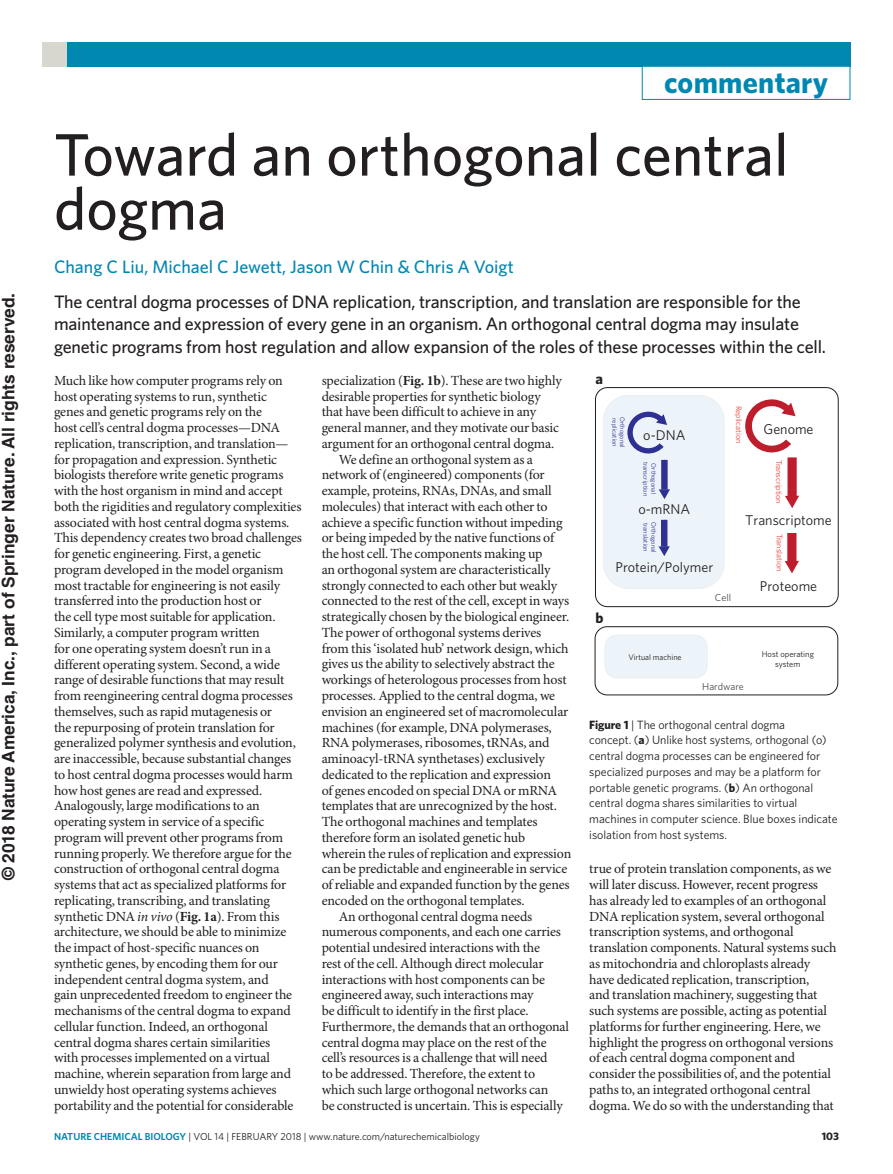
<style>
.page{position:relative;width:893px;height:1174px;background:#fff}
.page>*{position:absolute;margin:0;border:0;box-sizing:border-box;transform-origin:0 0}
.Title{font:500 60px/54px "Whitney";color:#231f20}
.t1{font:700 30px "Whitney";letter-spacing:.01em;color:#0087b2}
.Standfirst{font:500 18px/22.5px "Whitney";letter-spacing:-.01em;color:#231f20}
.Author{font:500 18px "Whitney";color:#0087b2}
.t2{font:700 17.4px "Helvetica LT Std";color:#231f20}
.t3{font:14.85px "Whitney Bold 2";color:#231f20}
.t4{font:14.1px "Whitney Book 2";color:#231f20}
.Body_text{font:13.95px/15.8px "Minion Pro";letter-spacing:-.01em;color:#231f20}
.Body_first{font:13.95px/15.8px "Minion Pro";letter-spacing:-.01em;color:#231f20}
.Figure_caption{font:12px/15.8px "Whitney";letter-spacing:-.005em;color:#231f20}
.t5{font:700 10.8px "Whitney";color:#231f20}
.t6{font:10.2px "Whitney";color:#231f20}
.t7{font:10.05px "Whitney Book 2";color:#4b4c4d}
.t8{font:8.4px/10.2px "Whitney Book 2";color:#231f20;text-align:center}
.t9{font:8.1px "Whitney Book 2";color:#ee3e35}
.t10{font:8.1px "Whitney Book 2";color:#231f20}
.t11{font:6.45px/7.8px "Whitney Book 2";color:#2e3092}
.s1{font-style:italic}
.s2{font-weight:700}
.s3{font-weight:600;color:#0087b2}
</style>
<div class="page">
<div style="left:43px;top:43px;width:807px;height:24px;background:#0087b2"></div>
<div style="left:43px;top:43px;width:24px;height:24px;background:#d7d7cf"></div>
<div style="left:642px;top:66px;width:208px;height:34px;border:1px solid #0087b2"></div>
<div style="left:605px;top:635px;width:102px;height:43px;background:#ecf4f9;border-radius:12px"></div>
<div style="left:605px;top:635px;width:102px;height:43px;border:1px solid #231f20;border-radius:12px"></div>
<div style="left:603px;top:395px;width:121px;height:193px;background:#ecf4f9;border-radius:25px"></div>
<div style="left:603px;top:395px;width:121px;height:193px;border:1px solid #231f20;border-radius:25px"></div>
<svg style="left:745px;top:399px;width:51px;height:54px"></svg>
<svg style="left:785px;top:561px;width:14px;height:12px"></svg>
<div style="left:787px;top:533px;width:9px;height:28px;background:#be1d2c"></div>
<svg style="left:785px;top:496px;width:14px;height:12px"></svg>
<div style="left:787px;top:457px;width:10px;height:39px;background:#be1d2c"></div>
<svg style="left:658px;top:546px;width:12px;height:10px"></svg>
<div style="left:661px;top:520px;width:6px;height:26px;background:#2e3092"></div>
<svg style="left:659px;top:489px;width:11px;height:10px"></svg>
<div style="left:661px;top:460px;width:7px;height:29px;background:#2e3092"></div>
<svg style="left:627px;top:411px;width:40px;height:43px"></svg>
<div style="left:595px;top:387px;width:243px;height:220px;border:1px solid #231f20;border-radius:12px"></div>
<div style="left:595px;top:626px;width:243px;height:69px;border:1px solid #231f20;border-radius:12px"></div>
<p class="t2" style="left:-2px;top:880px;width:589px;rotate:-90deg">© 2018 Nature America, Inc., part of Springer Nature. All rights reserved.</p>
<h2 class="t1" style="left:664px;top:62px;width:166px">commentary</h2>
<p class="Title" style="left:54px;top:127px;width:736px">Toward an orthogonal central dogma</p>
<p class="Author" style="left:54px;top:254px;width:461px">Chang C Liu, Michael C Jewett, Jason W Chin &amp; Chris A Voigt</p>
<p class="Standfirst" style="left:54px;top:290px;width:774px">The central dogma processes of DNA replication, transcription, and translation are responsible for the maintenance and expression of every gene in an organism. An orthogonal central dogma may insulate genetic programs from host regulation and allow expansion of the roles of these processes within the cell.</p>
<p class="Body_first" style="left:54px;top:373px;width:249px">Much like how computer programs rely on host operating systems to run, synthetic<br>genes and genetic programs rely on the<br>host cell’s central dogma processes—DNA replication, transcription, and translation— for propagation and expression. Synthetic biologists therefore write genetic programs with the host organism in mind and accept both the rigidities and regulatory complexities associated with host central dogma systems.<br>This dependency creates two broad challenges for genetic engineering. First, a genetic program developed in the model organism most tractable for engineering is not easily transferred into the production host or<br>the cell type most suitable for application.<br>Similarly, a computer program written<br>for one operating system doesn’t run in a different operating system. Second, a wide range of desirable functions that may result from reengineering central dogma processes themselves, such as rapid mutagenesis or<br>the repurposing of protein translation for generalized polymer synthesis and evolution, are inaccessible, because substantial changes to host central dogma processes would harm how host genes are read and expressed.<br>Analogously, large modifications to an operating system in service of a specific program will prevent other programs from running properly. We therefore argue for the construction of orthogonal central dogma systems that act as specialized platforms for replicating, transcribing, and translating synthetic DNA <span class="s1">in vivo</span> (<span class="s2">Fig. 1a</span>). From this architecture, we should be able to minimize the impact of host-specific nuances on synthetic genes, by encoding them for our independent central dogma system, and<br>gain unprecedented freedom to engineer the mechanisms of the central dogma to expand cellular function. Indeed, an orthogonal central dogma shares certain similarities<br>with processes implemented on a virtual machine, wherein separation from large and unwieldy host operating systems achieves portability and the potential for considerable</p>
<p class="Body_first" style="left:322px;top:373px;width:242px">specialization (<span class="s2">Fig. 1b</span>). These are two highly desirable properties for synthetic biology that have been difficult to achieve in any general manner, and they motivate our basic argument for an orthogonal central dogma.</p>
<p class="t3" style="left:595px;top:369px;width:9px">a</p>
<p class="t9" style="left:744px;top:406px;width:39px;rotate:90deg">Replication</p>
<p class="t11" style="left:626px;top:417px;width:32px;rotate:90deg">Orthogonal replication</p>
<p class="t4" style="left:763px;top:420px;width:52px">Genome</p>
<p class="t4" style="left:643px;top:426px;width:44px">o-DNA</p>
<p class="Body_text" style="left:322px;top:452px;width:251px;text-indent:17px">We define an orthogonal system as a network of (engineered) components (for example, proteins, RNAs, DNAs, and small molecules) that interact with each other to achieve a specific function without impeding or being impeded by the native functions of the host cell. The components making up<br>an orthogonal system are characteristically strongly connected to each other but weakly connected to the rest of the cell, except in ways strategically chosen by the biological engineer.<br>The power of orthogonal systems derives from this ‘isolated hub’ network design, which gives us the ability to selectively abstract the workings of heterologous processes from host processes. Applied to the central dogma, we envision an engineered set of macromolecular machines (for example, DNA polymerases, RNA polymerases, ribosomes, tRNAs, and aminoacyl-tRNA synthetases) exclusively dedicated to the replication and expression<br>of genes encoded on special DNA or mRNA templates that are unrecognized by the host.<br>The orthogonal machines and templates therefore form an isolated genetic hub wherein the rules of replication and expression can be predictable and engineerable in service of reliable and expanded function by the genes encoded on the orthogonal templates.</p>
<p class="Body_text" style="left:322px;top:908px;width:249px;text-indent:17px">An orthogonal central dogma needs numerous components, and each one carries potential undesired interactions with the<br>rest of the cell. Although direct molecular interactions with host components can be engineered away, such interactions may<br>be difficult to identify in the first place.<br>Furthermore, the demands that an orthogonal central dogma may place on the rest of the cell’s resources is a challenge that will need<br>to be addressed. Therefore, the extent to which such large orthogonal networks can<br>be constructed is uncertain. This is especially</p>
<p class="t9" style="left:784px;top:460px;width:45px;rotate:90deg">Transcription</p>
<p class="t11" style="left:658px;top:461px;width:36px;rotate:90deg">Orthogonal transcription</p>
<p class="t4" style="left:638px;top:500px;width:53px">o-mRNA</p>
<p class="t4" style="left:745px;top:511px;width:88px">Transcriptome</p>
<p class="t11" style="left:650px;top:523px;width:30px;rotate:90deg">translation</p>
<p class="t11" style="left:658px;top:522px;width:32px;rotate:90deg">Orthogonal</p>
<p class="t9" style="left:785px;top:534px;width:38px;rotate:90deg">Translation</p>
<p class="t4" style="left:615px;top:558px;width:99px">Protein/Polymer</p>
<p class="t4" style="left:760px;top:577px;width:59px">Proteome</p>
<p class="t7" style="left:715px;top:591px;width:18px">Cell</p>
<p class="t3" style="left:595px;top:608px;width:10px">b</p>
<p class="t10" style="left:628px;top:652px;width:55px">Virtual machine</p>
<p class="t8" style="left:762px;top:648px;width:54px">Host operating system</p>
<p class="t7" style="left:702px;top:679px;width:43px">Hardware</p>
<p class="Figure_caption" style="left:589px;top:716px;width:250px"><span class="s2">Figure 1</span> | The orthogonal central dogma<br>concept. (<span class="s2">a</span>) Unlike host systems, orthogonal (o) central dogma processes can be engineered for specialized purposes and may be a platform for portable genetic programs. (<span class="s2">b</span>) An orthogonal central dogma shares similarities to virtual machines in computer science. Blue boxes indicate isolation from host systems.</p>
<p class="Body_text" style="left:589px;top:861px;width:249px">true of protein translation components, as we will later discuss. However, recent progress has already led to examples of an orthogonal DNA replication system, several orthogonal transcription systems, and orthogonal translation components. Natural systems such as mitochondria and chloroplasts already have dedicated replication, transcription,<br>and translation machinery, suggesting that such systems are possible, acting as potential platforms for further engineering. Here, we highlight the progress on orthogonal versions of each central dogma component and consider the possibilities of, and the potential paths to, an integrated orthogonal central dogma. We do so with the understanding that</p>
<p class="t6" style="left:54px;top:1129px;width:427px"><span class="s3">NATURE CHEMICAL BIOLOGY</span> | VOL 14 | FEBRUARY 2018 | www.nature.com/naturechemicalbiology</p>
<p class="t5" style="left:822px;top:1129px;width:19px">103</p>
</div>
